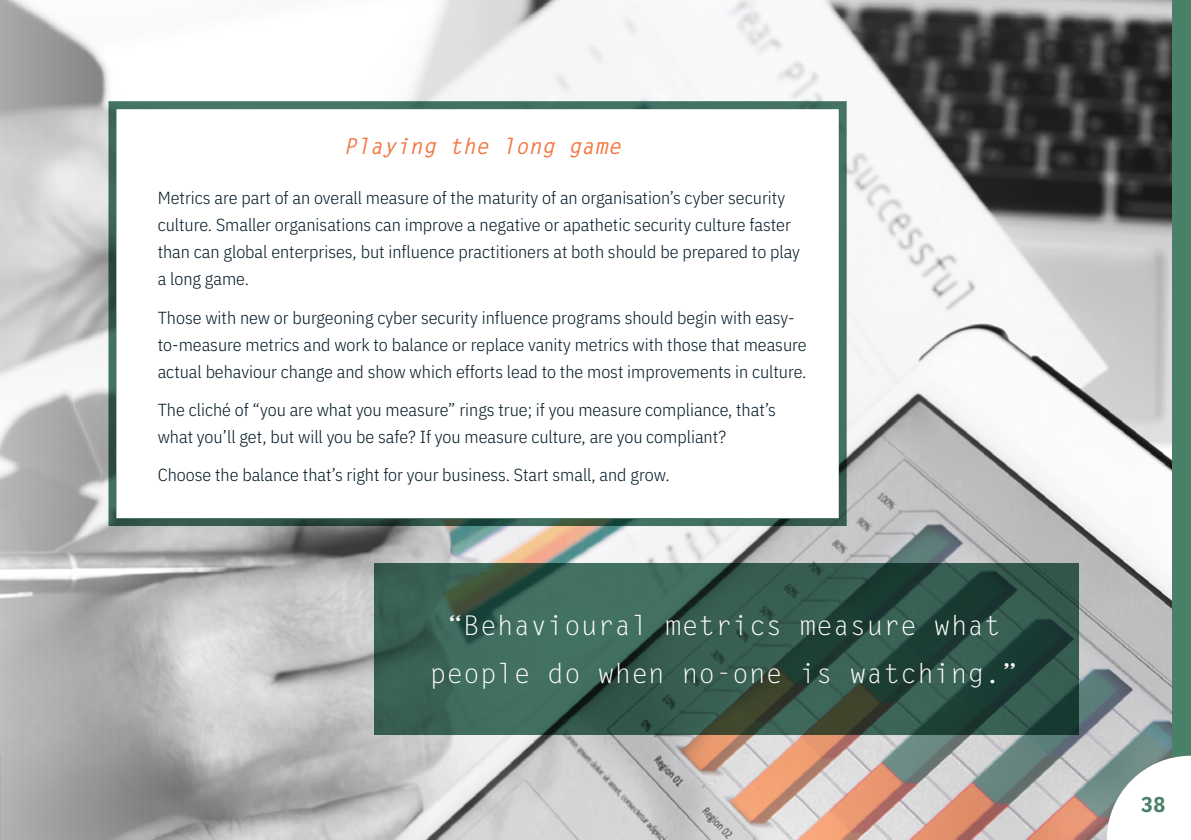
<style>
.page{position:relative;width:1191px;height:840px;background:#fff}
.page>*{position:absolute;margin:0;border:0;box-sizing:border-box;transform-origin:0 0}
.t1{font:27.2px/48px "Letter Gothic Std";color:#fff;text-align:center}
.t2{font:italic 700 22px "Letter Gothic Std";color:#f27842}
.t3{font:700 21.4px "IBM Plex Sans Cond";color:#498168}
.t4{font:300 17.4px/27px "IBM Plex Sans Cond";color:#001825}
</style>
<div class="page">
<img style="left:0;top:0;width:1172px;height:839px">
<div style="left:116px;top:109px;width:723px;height:409px;background:#fff"></div>
<div style="left:108px;top:101px;width:738px;height:424px;border:8px solid #195541"></div>
<div style="left:1172px;top:0;width:19px;height:839px;background:#498168"></div>
<svg style="left:374px;top:562px;width:704px;height:172px"></svg>
<svg style="left:0;top:755px;width:1px;height:84px"></svg>
<svg style="left:1106px;top:755px;width:85px;height:84px"></svg>
<p class="t2" style="left:343px;top:133px;width:279px">Playing the long game</p>
<p class="t4" style="left:158px;top:183px;width:644px">Metrics are part of an overall measure of the maturity of an organisation’s cyber security culture. Smaller organisations can improve a negative or apathetic security culture faster than can global enterprises, but influence practitioners at both should be prepared to play a long game.</p>
<p class="t4" style="left:158px;top:302px;width:650px">Those with new or burgeoning cyber security influence programs should begin with easy&shy;to-measure metrics and work to balance or replace vanity metrics with those that measure actual behaviour change and show which efforts lead to the most improvements in culture.</p>
<p class="t4" style="left:158px;top:394px;width:620px">The cliché of “you are what you measure” rings true; if you measure compliance, that’s what you’ll get, but will you be safe? If you measure culture, are you compliant?</p>
<p class="t4" style="left:158px;top:460px;width:513px">Choose the balance that’s right for your business. Start small, and grow.</p>
<h1 class="t1" style="left:430px;top:601px;width:590px">“Behavioural metrics measure what people do when no-one is watching.”</h1>
<p class="t3" style="left:1141px;top:786px;width:26px">38</p>
</div>
